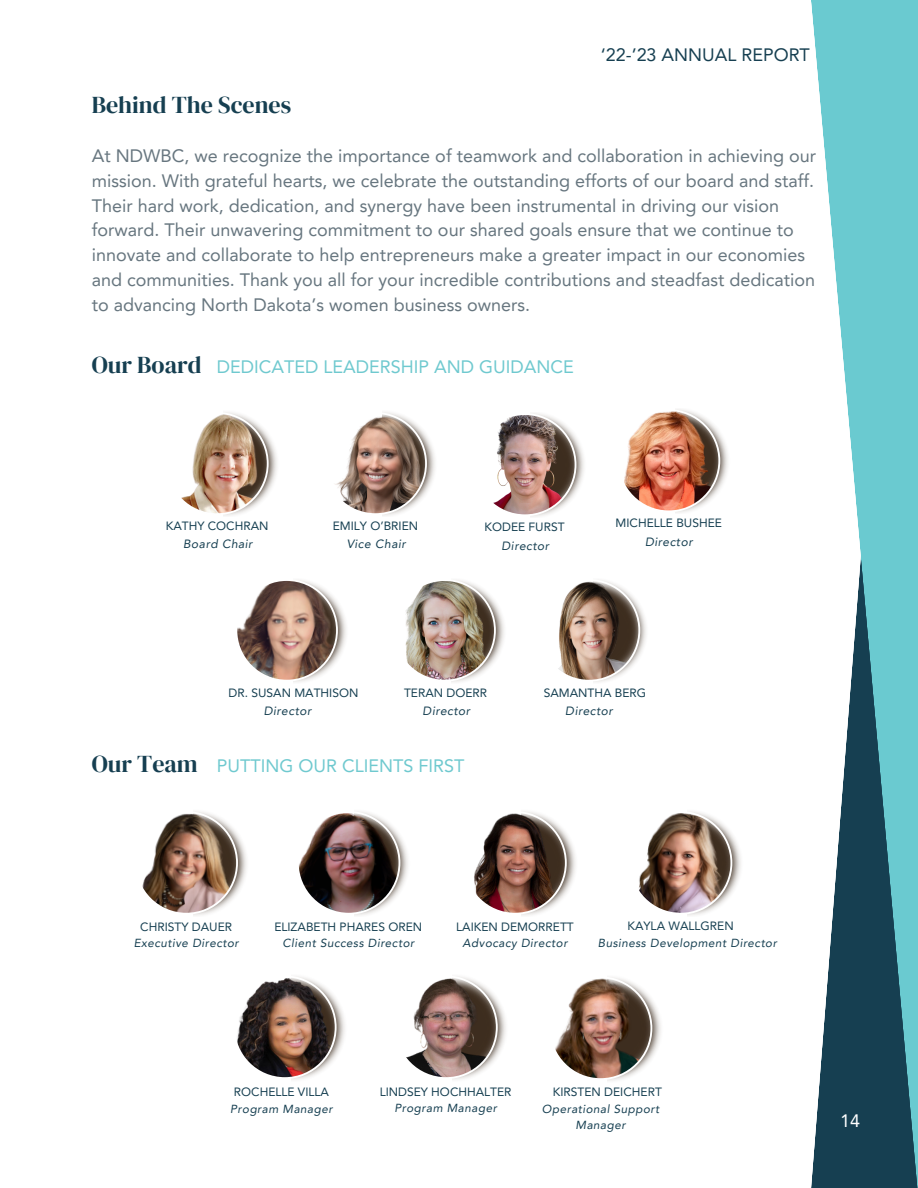
<style>
.page{position:relative;width:918px;height:1188px;background:#fff}
.page>*{position:absolute;margin:0;border:0;box-sizing:border-box;transform-origin:0 0}
.t1{font:24px "DM Serif Display";color:#163f51}
.t2{font:18px/24.8px "Avenir LT Pro";color:#67767f}
.t3{font:18px "Avenir LT Pro";color:#6fc9cf}
.t4{font:18px "Avenir LT Pro";color:#163f51}
.t5{font:18px "Avenir LT Pro";color:#fff}
.t6{font:12px "Avenir LT Pro";color:#163f51}
.t7{font:italic 12px "Avenir LT Pro";letter-spacing:.04em;color:#163f51}
.t8{font:italic 11.7px/16px "Avenir LT Pro";letter-spacing:.04em;color:#163f51;text-align:center}
</style>
<div class="page">
<svg style="left:811px;top:0;width:107px;height:1188px;fill:#6acad0"></svg>
<img style="left:193px;top:835px;width:54px;height:81px">
<img style="left:142px;top:811px;width:96px;height:104px">
<img style="left:355px;top:837px;width:53px;height:79px">
<img style="left:299px;top:811px;width:101px;height:104px">
<img style="left:522px;top:835px;width:54px;height:81px">
<svg style="left:474px;top:811px;width:93px;height:104px"></svg>
<img style="left:687px;top:835px;width:54px;height:81px">
<img style="left:639px;top:811px;width:93px;height:104px">
<img style="left:292px;top:1001px;width:53px;height:79px">
<img style="left:237px;top:976px;width:100px;height:103px">
<img style="left:453px;top:1001px;width:53px;height:79px">
<svg style="left:406px;top:976px;width:92px;height:103px"></svg>
<img style="left:607px;top:1001px;width:54px;height:80px">
<img style="left:555px;top:977px;width:97px;height:103px">
<img style="left:224px;top:437px;width:53px;height:79px">
<img style="left:181px;top:412px;width:88px;height:103px">
<img style="left:531px;top:440px;width:53px;height:77px">
<img style="left:493px;top:413px;width:84px;height:103px">
<img style="left:382px;top:437px;width:53px;height:79px">
<svg style="left:335px;top:412px;width:92px;height:103px"></svg>
<img style="left:676px;top:434px;width:52px;height:79px">
<img style="left:624px;top:409px;width:96px;height:103px">
<img style="left:338px;top:604px;width:8px;height:54px">
<svg style="left:237px;top:580px;width:101px;height:102px"></svg>
<img style="left:496px;top:604px;width:8px;height:54px">
<img style="left:405px;top:580px;width:91px;height:102px">
<img style="left:640px;top:608px;width:6px;height:46px">
<svg style="left:558px;top:580px;width:82px;height:102px"></svg>
<h4 class="t1" style="left:92px;top:88px;width:201px">Behind The Scenes</h4>
<p class="t4" style="left:601px;top:47px;width:211px">‘22-’23 ANNUAL REPORT</p>
<h2 class="t2" style="left:92px;top:145px;width:726px">At NDWBC, we recognize the importance of teamwork and collaboration in achieving our mission. With grateful hearts, we celebrate the outstanding efforts of our board and staff.<br>Their hard work, dedication, and synergy have been instrumental in driving our vision forward. Their unwavering commitment to our shared goals ensure that we continue to innovate and collaborate to help entrepreneurs make a greater impact in our economies and communities. Thank you all for your incredible contributions and steadfast dedication to advancing North Dakota’s women business owners.</h2>
<p class="t1" style="left:92px;top:348px;width:111px">Our Board</p>
<p class="t3" style="left:217px;top:360px;width:359px">DEDICATED LEADERSHIP AND GUIDANCE</p>
<h4 class="t6" style="left:166px;top:521px;width:104px">KATHY COCHRAN</h4>
<p class="t7" style="left:183px;top:539px;width:71px">Board Chair</p>
<p class="t6" style="left:333px;top:521px;width:87px">EMILY O’BRIEN</p>
<p class="t7" style="left:347px;top:539px;width:60px">Vice Chair</p>
<p class="t6" style="left:485px;top:522px;width:82px">KODEE FURST</p>
<h4 class="t7" style="left:502px;top:540px;width:49px">Director</h4>
<h4 class="t6" style="left:616px;top:518px;width:108px">MICHELLE BUSHEE</h4>
<p class="t7" style="left:645px;top:536px;width:49px">Director</p>
<p class="t6" style="left:229px;top:688px;width:131px">DR. SUSAN MATHISON</p>
<h4 class="t7" style="left:264px;top:706px;width:49px">Director</h4>
<h1 class="t6" style="left:404px;top:688px;width:85px">TERAN DOERR</h1>
<h2 class="t7" style="left:423px;top:706px;width:49px">Director</h2>
<h4 class="t1" style="left:92px;top:747px;width:108px">Our Team</h4>
<p class="t3" style="left:217px;top:759px;width:249px">PUTTING OUR CLIENTS FIRST</p>
<h4 class="t6" style="left:544px;top:688px;width:104px">SAMANTHA BERG</h4>
<p class="t7" style="left:565px;top:706px;width:49px">Director</p>
<h1 class="t6" style="left:140px;top:922px;width:93px">CHRISTY DAUER</h1>
<h3 class="t8" style="left:134px;top:936px;width:106px">Executive Director</h3>
<h1 class="t6" style="left:274px;top:922px;width:149px">ELIZABETH PHARES OREN</h1>
<h2 class="t8" style="left:282px;top:936px;width:133px">Client Success Director</h2>
<p class="t6" style="left:456px;top:922px;width:119px">LAIKEN DEMORRETT</p>
<p class="t8" style="left:463px;top:936px;width:106px">Advocacy Director</p>
<h4 class="t6" style="left:627px;top:921px;width:108px">KAYLA WALLGREN</h4>
<p class="t8" style="left:598px;top:936px;width:180px">Business Development Director</p>
<p class="t6" style="left:234px;top:1087px;width:97px">ROCHELLE VILLA</p>
<p class="t8" style="left:230px;top:1102px;width:104px">Program Manager</p>
<h4 class="t6" style="left:380px;top:1087px;width:133px">LINDSEY HOCHHALTER</h4>
<p class="t8" style="left:394px;top:1101px;width:104px">Program Manager</p>
<p class="t6" style="left:553px;top:1087px;width:111px">KIRSTEN DEICHERT</p>
<h4 class="t8" style="left:542px;top:1102px;width:119px">Operational Support<br>Manager</h4>
<p class="t5" style="left:840px;top:1113px;width:22px">14</p>
</div>
